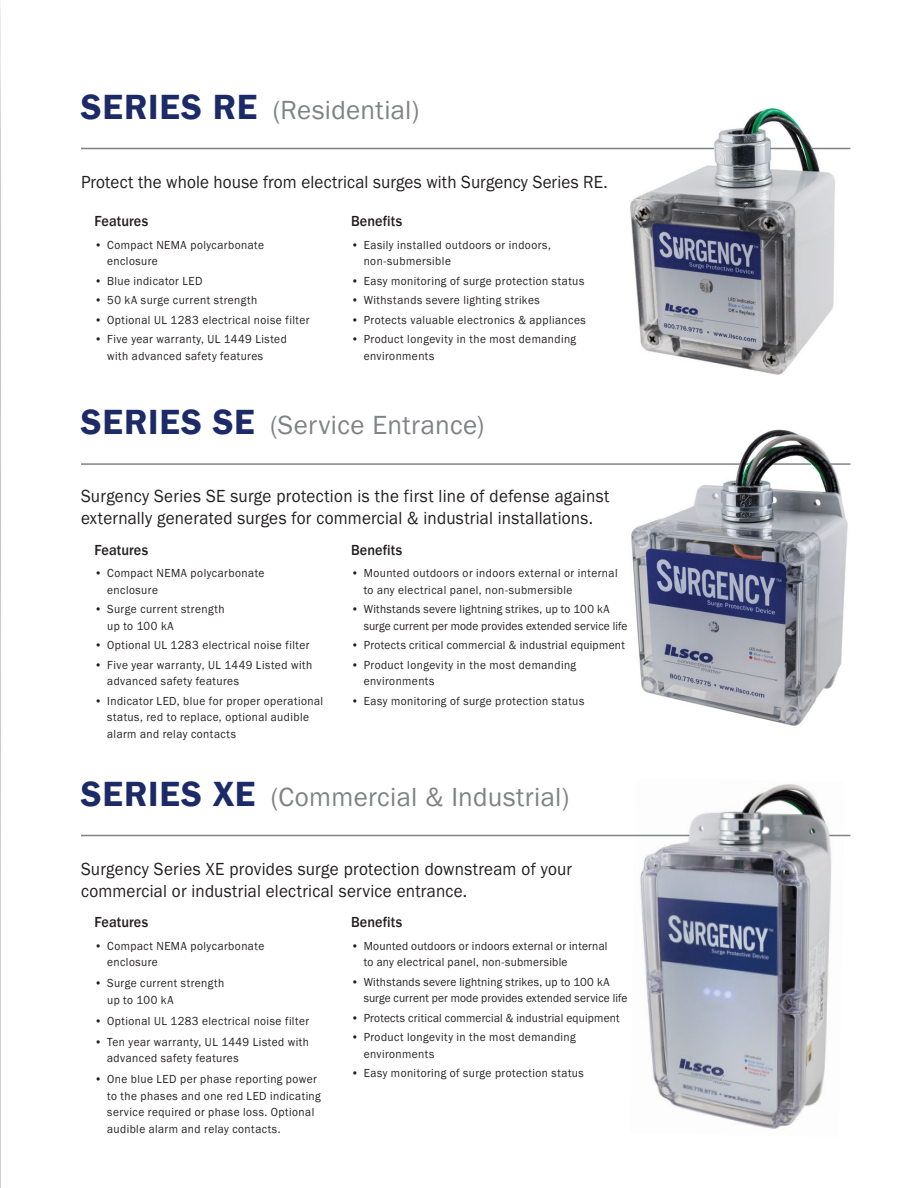
<style>
.page{position:relative;width:918px;height:1188px;background:#fff}
.page>*{position:absolute;margin:0;border:0;box-sizing:border-box;transform-origin:0 0}
.t1{font:27px "Franklin Gothic URW Boo";letter-spacing:.015em;color:#808285}
.t2{font:18px/21.6px "Franklin Gothic URW Boo";letter-spacing:.015em;color:#231f20;scale:.95 1}
.t3{font:500 15px "Franklin Gothic URW";letter-spacing:.005em;color:#231f20;scale:.95 1}
.t4{font:12px/16.5px "Franklin Gothic URW Boo";letter-spacing:.04em;color:#231f20;scale:.95 1}
.t5{font:12px/16.5px "Franklin Gothic URW Boo";letter-spacing:.015em;color:#231f20;scale:.95 1}
.t6{font:12px "Franklin Gothic URW Boo";letter-spacing:.02em;color:#231f20;scale:.95 1}
.s1{font-family:"Franklin Gothic URW Dem";font-size:36px;color:#1c2b68}
</style>
<div class="page">
<img style="left:0;top:0;width:1px;height:1188px">
<img style="left:621px;top:108px;width:222px;height:267px">
<img style="left:631px;top:429px;width:220px;height:297px">
<img style="left:630px;top:784px;width:215px;height:345px">
<svg style="left:811px;top:148px;width:39px;height:1px"></svg>
<svg style="left:770px;top:148px;width:33px;height:1px"></svg>
<svg style="left:829px;top:835px;width:22px;height:1px"></svg>
<svg style="left:830px;top:463px;width:20px;height:2px"></svg>
<svg style="left:773px;top:463px;width:39px;height:2px"></svg>
<hr style="left:81px;top:148px;width:633px;height:1px;background:#808285">
<hr style="left:81px;top:835px;width:608px;height:1px;background:#808285">
<svg style="left:81px;top:463px;width:659px;height:2px"></svg>
<h1 class="t1" style="left:81px;top:93px;width:340px"><span class="s1">SERIES RE</span> (Residential)</h1>
<h2 class="t2" style="left:81px;top:170px;width:556px">Protect the whole house from electrical surges with Surgency Series RE.</h2>
<p class="t3" style="left:94px;top:212px;width:58px">Features</p>
<p class="t4" style="left:107px;top:236px;width:167px;text-indent:-13px">• Compact NEMA polycarbonate enclosure</p>
<p class="t4" style="left:94px;top:272px;width:115px">• Blue indicator LED</p>
<p class="t4" style="left:94px;top:292px;width:173px">• 50 kA surge current strength</p>
<p class="t4" style="left:94px;top:311px;width:228px">• Optional UL 1283 electrical noise filter</p>
<p class="t4" style="left:107px;top:331px;width:191px;text-indent:-13px">• Five year warranty, UL 1449 Listed with advanced safety features</p>
<p class="t3" style="left:351px;top:212px;width:55px">Benefits</p>
<p class="t4" style="left:364px;top:236px;width:199px;text-indent:-13px">• Easily installed outdoors or indoors, non-submersible</p>
<p class="t4" style="left:351px;top:272px;width:247px">• Easy monitoring of surge protection status</p>
<p class="t4" style="left:351px;top:292px;width:200px">• Withstands severe lighting strikes</p>
<p class="t4" style="left:351px;top:311px;width:249px">• Protects valuable electronics &amp; appliances</p>
<p class="t4" style="left:364px;top:331px;width:225px;text-indent:-13px">• Product longevity in the most demanding environments</p>
<h1 class="t1" style="left:81px;top:408px;width:405px"><span class="s1">SERIES SE</span> (Service Entrance)</h1>
<h2 class="t2" style="left:81px;top:485px;width:558px">Surgency Series SE surge protection is the first line of defense against externally generated surges for commercial &amp; industrial installations.</h2>
<p class="t3" style="left:94px;top:540px;width:58px">Features</p>
<p class="t4" style="left:107px;top:565px;width:167px;text-indent:-13px">• Compact NEMA polycarbonate enclosure</p>
<p class="t4" style="left:107px;top:601px;width:125px;text-indent:-13px">• Surge current strength up to 100 kA</p>
<p class="t4" style="left:94px;top:637px;width:228px">• Optional UL 1283 electrical noise filter</p>
<p class="t4" style="left:107px;top:656px;width:217px;text-indent:-13px">• Five year warranty, UL 1449 Listed with advanced safety features</p>
<p class="t4" style="left:107px;top:692px;width:229px;text-indent:-13px">• Indicator LED, blue for proper operational status, red to replace, optional audible alarm and relay contacts</p>
<p class="t3" style="left:351px;top:540px;width:55px">Benefits</p>
<p class="t4" style="left:364px;top:565px;width:269px;text-indent:-13px">• Mounted outdoors or indoors external or internal to any electrical panel, non-submersible</p>
<p class="t5" style="left:364px;top:601px;width:279px;text-indent:-13px">• Withstands severe lightning strikes, up to 100 kA surge current per mode provides extended service life</p>
<p class="t4" style="left:351px;top:637px;width:290px">• Protects critical commercial &amp; industrial equipment</p>
<p class="t4" style="left:364px;top:656px;width:225px;text-indent:-13px">• Product longevity in the most demanding environments</p>
<p class="t4" style="left:351px;top:692px;width:247px">• Easy monitoring of surge protection status</p>
<h1 class="t1" style="left:81px;top:780px;width:490px"><span class="s1">SERIES XE</span> (Commercial &amp; Industrial)</h1>
<h2 class="t2" style="left:81px;top:858px;width:519px">Surgency Series XE provides surge protection downstream of your commercial or industrial electrical service entrance.</h2>
<p class="t3" style="left:94px;top:913px;width:58px">Features</p>
<p class="t4" style="left:107px;top:937px;width:167px;text-indent:-13px">• Compact NEMA polycarbonate enclosure</p>
<p class="t4" style="left:107px;top:975px;width:125px;text-indent:-13px">• Surge current strength up to 100 kA</p>
<p class="t4" style="left:94px;top:1012px;width:227px">• Optional UL 1283 electrical noise filter</p>
<p class="t4" style="left:107px;top:1033px;width:214px;text-indent:-13px">• Ten year warranty, UL 1449 Listed with advanced safety features</p>
<p class="t4" style="left:107px;top:1071px;width:226px;text-indent:-13px">• One blue LED per phase reporting power to the phases and one red LED indicating service required or phase loss. Optional audible alarm and relay contacts.</p>
<p class="t3" style="left:351px;top:913px;width:55px">Benefits</p>
<p class="t4" style="left:364px;top:937px;width:258px;text-indent:-13px">• Mounted outdoors or indoors external or internal to any electrical panel, non-submersible</p>
<p class="t5" style="left:364px;top:973px;width:279px;text-indent:-13px">• Withstands severe lightning strikes, up to 100 kA surge current per mode provides extended service life</p>
<p class="t6" style="left:351px;top:1010px;width:284px">• Protects critical commercial &amp; industrial equipment</p>
<p class="t4" style="left:364px;top:1029px;width:225px;text-indent:-13px">• Product longevity in the most demanding environments</p>
<p class="t4" style="left:351px;top:1065px;width:247px">• Easy monitoring of surge protection status</p>
</div>
